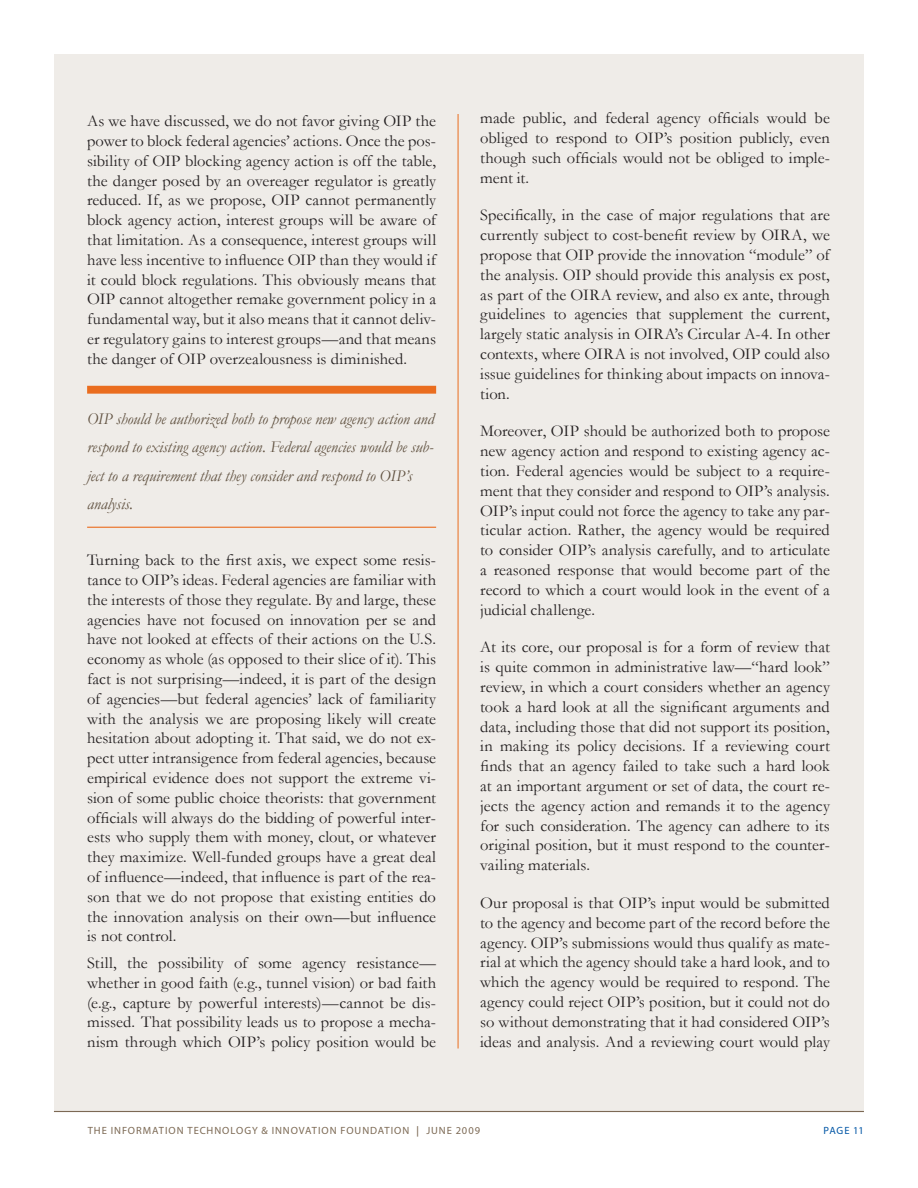
<style>
.page{position:relative;width:918px;height:1188px;background:#fff}
.page>*{position:absolute;margin:0;border:0;box-sizing:border-box;transform-origin:0 0}
.Body_text{font:16.5px/19.8px "Garamond";letter-spacing:.005em;color:#231f20;text-align:justify}
.Callout_text{font:italic 16.5px/28.5px "Garamond";letter-spacing:-.005em;color:#5f503f}
.t1{font:10.5px "Myriad Pro";letter-spacing:.09em;color:#7c6954}
.t2{font:10.5px "Myriad Pro";letter-spacing:.045em;color:#0155a5}
</style>
<div class="page">
<div style="left:54px;top:54px;width:810px;height:1058px;background:#efece8"></div>
<hr style="left:54px;top:1111px;width:810px;height:1px;background:#7c6954">
<div style="left:87px;top:386px;width:349px;height:8px;background:#ea6d1f"></div>
<hr style="left:87px;top:527px;width:349px;height:1px;background:#ea6d1f">
<hr style="left:458px;top:114px;width:1px;height:934px;background:#ea6d1f">
<p class="Body_text" style="left:87px;top:111px;width:351px">As we have discussed, we do not favor giving OIP the power to block federal agencies’ actions. Once the pos&shy;sibility of OIP blocking agency action is off the table, the danger posed by an overeager regulator is greatly reduced. If, as we propose, OIP cannot permanently block agency action, interest groups will be aware of that limitation. As a consequence, interest groups will have less incentive to influence OIP than they would if it could block regulations. This obviously means that OIP cannot altogether remake government policy in a fundamental way, but it also means that it cannot deliv&shy;er regulatory gains to interest groups—and that means the danger of OIP overzealousness is diminished.</p>
<p class="Callout_text" style="left:87px;top:404px;width:349px">OIP should be authorized both to propose new agency action and respond to existing agency action. Federal agencies would be sub&shy;ject to a requirement that they consider and respond to OIP’s analysis.</p>
<p class="Body_text" style="left:87px;top:550px;width:351px">Turning back to the first axis, we expect some resis&shy;tance to OIP’s ideas. Federal agencies are familiar with the interests of those they regulate. By and large, these agencies have not focused on innovation per se and have not looked at effects of their actions on the U.S. economy as whole (as opposed to their slice of it). This fact is not surprising—indeed, it is part of the design of agencies—but federal agencies’ lack of familiarity with the analysis we are proposing likely will create hesitation about adopting it. That said, we do not ex&shy;pect utter intransigence from federal agencies, because empirical evidence does not support the extreme vi&shy;sion of some public choice theorists: that government officials will always do the bidding of powerful inter&shy;ests who supply them with money, clout, or whatever they maximize. Well-funded groups have a great deal of influence—indeed, that influence is part of the rea&shy;son that we do not propose that existing entities do the innovation analysis on their own—but influence is not control.</p>
<p class="Body_text" style="left:87px;top:952px;width:351px">Still, the possibility of some agency resistance— whether in good faith (e.g., tunnel vision) or bad faith (e.g., capture by powerful interests)—cannot be dis&shy;missed. That possibility leads us to propose a mecha&shy;nism through which OIP’s policy position would be</p>
<p class="Body_text" style="left:480px;top:108px;width:351px">made public, and federal agency officials would be obliged to respond to OIP’s position publicly, even though such officials would not be obliged to imple&shy;ment it.</p>
<p class="Body_text" style="left:480px;top:205px;width:351px">Specifically, in the case of major regulations that are currently subject to cost-benefit review by OIRA, we propose that OIP provide the innovation “module” of the analysis. OIP should provide this analysis ex post, as part of the OIRA review, and also ex ante, through guidelines to agencies that supplement the current, largely static analysis in OIRA’s Circular A-4. In other contexts, where OIRA is not involved, OIP could also issue guidelines for thinking about impacts on innova&shy;tion.</p>
<p class="Body_text" style="left:480px;top:421px;width:351px">Moreover, OIP should be authorized both to propose new agency action and respond to existing agency ac&shy;tion. Federal agencies would be subject to a require&shy;ment that they consider and respond to OIP’s analysis.<br>OIP’s input could not force the agency to take any par&shy;ticular action. Rather, the agency would be required to consider OIP’s analysis carefully, and to articulate a reasoned response that would become part of the record to which a court would look in the event of a judicial challenge.</p>
<p class="Body_text" style="left:480px;top:637px;width:351px">At its core, our proposal is for a form of review that is quite common in administrative law—“hard look” review, in which a court considers whether an agency took a hard look at all the significant arguments and data, including those that did not support its position, in making its policy decisions. If a reviewing court finds that an agency failed to take such a hard look at an important argument or set of data, the court re&shy;jects the agency action and remands it to the agency for such consideration. The agency can adhere to its original position, but it must respond to the counter&shy;vailing materials.</p>
<p class="Body_text" style="left:480px;top:893px;width:351px">Our proposal is that OIP’s input would be submitted to the agency and become part of the record before the agency. OIP’s submissions would thus qualify as mate&shy;rial at which the agency should take a hard look, and to which the agency would be required to respond. The agency could reject OIP’s position, but it could not do so without demonstrating that it had considered OIP’s ideas and analysis. And a reviewing court would play</p>
<p class="t1" style="left:88px;top:1124px;width:394px">THE INFORMATION TECHNOLOGY &amp; INNOVATION FOUNDATION | JUNE 2009</p>
<p class="t2" style="left:824px;top:1124px;width:42px">PAGE 11</p>
</div>
